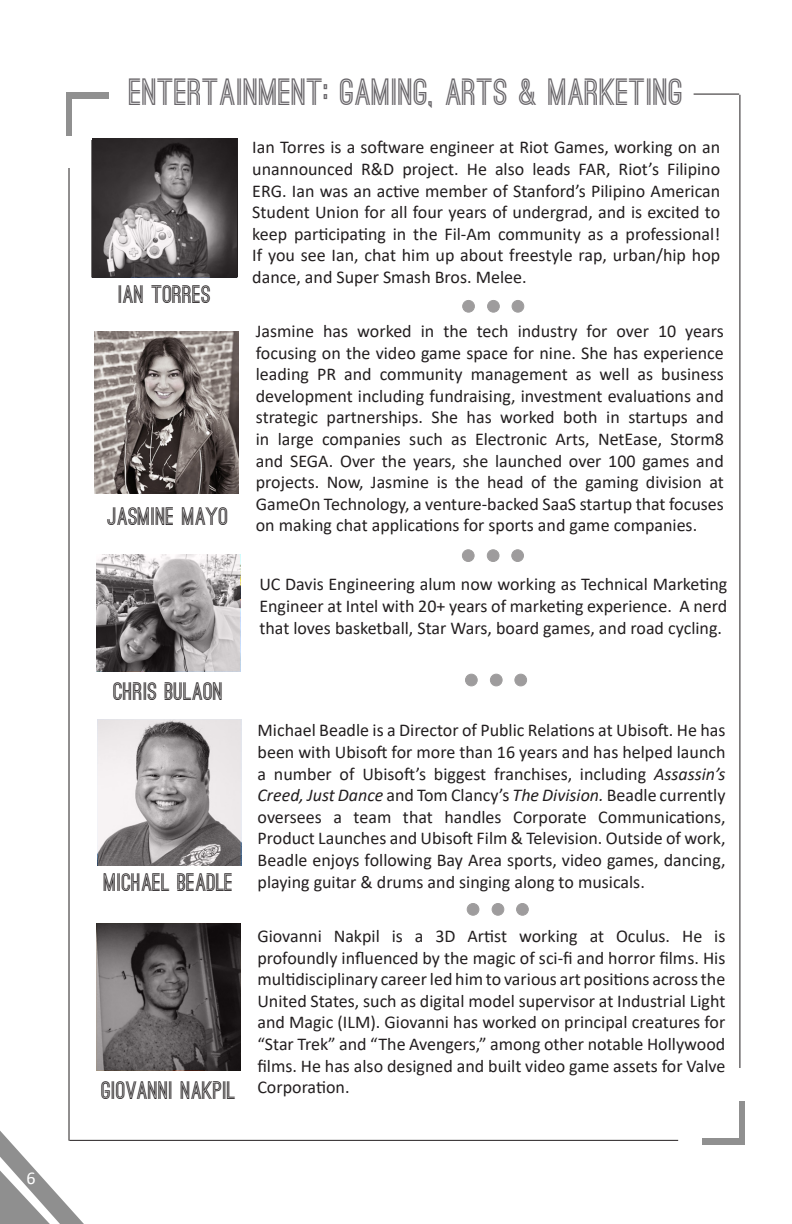
<style>
.page{position:relative;width:792px;height:1224px;background:#fff}
.page>*{position:absolute;margin:0;border:0;box-sizing:border-box;transform-origin:0 0}
.t1{font:700 36px "Ostrich Sans";color:#676468}
.t2{font:700 24px "Ostrich Sans";color:#231f20}
.t3{font:18px/21.6px "Calibri";color:#231f20;text-align:justify}
.t4{font:18px "Calibri";color:#fff}
.s1{font-style:italic}
</style>
<div class="page">
<svg style="left:0;top:1131px;width:84px;height:93px"></svg>
<div style="left:66px;top:92px;width:43px;height:43px;background:#909090"></div>
<div style="left:72px;top:99px;width:40px;height:40px;background:#fff"></div>
<hr style="left:739px;top:95px;width:1px;height:973px;background:#231f20">
<img style="left:95px;top:331px;width:144px;height:162px">
<hr style="left:694px;top:94px;width:45px;height:1px;background:#231f20">
<hr style="left:69px;top:168px;width:1px;height:973px;background:#231f20">
<hr style="left:69px;top:1140px;width:609px;height:1px;background:#231f20">
<div style="left:702px;top:1101px;width:43px;height:43px;background:#909090"></div>
<div style="left:699px;top:1097px;width:40px;height:40px;background:#fff"></div>
<svg style="left:98px;top:556px;width:140px;height:114px;background:#928e8f"></svg>
<div style="left:96px;top:554px;width:144px;height:118px;border:1px solid #231f20"></div>
<div style="left:463px;top:300px;width:11px;height:12px;background:#9e9c9d;border-radius:50%"></div>
<div style="left:462px;top:300px;width:13px;height:13px;border:1px solid #231f20;border-radius:50%"></div>
<div style="left:488px;top:300px;width:11px;height:12px;background:#9e9c9d;border-radius:50%"></div>
<div style="left:487px;top:300px;width:13px;height:13px;border:1px solid #231f20;border-radius:50%"></div>
<div style="left:512px;top:300px;width:12px;height:12px;background:#9e9c9d;border-radius:50%"></div>
<div style="left:512px;top:300px;width:12px;height:13px;border:1px solid #231f20;border-radius:50%"></div>
<div style="left:465px;top:674px;width:12px;height:12px;background:#9e9c9d;border-radius:50%"></div>
<div style="left:465px;top:674px;width:13px;height:12px;border:1px solid #231f20;border-radius:50%"></div>
<div style="left:490px;top:674px;width:12px;height:12px;background:#9e9c9d;border-radius:50%"></div>
<div style="left:490px;top:674px;width:13px;height:12px;border:1px solid #231f20;border-radius:50%"></div>
<div style="left:515px;top:674px;width:12px;height:12px;background:#9e9c9d;border-radius:50%"></div>
<div style="left:514px;top:674px;width:13px;height:12px;border:1px solid #231f20;border-radius:50%"></div>
<svg style="left:93px;top:140px;width:143px;height:135px;background:#5f5b5c"></svg>
<div style="left:91px;top:138px;width:147px;height:139px;border:1px solid #231f20"></div>
<svg style="left:100px;top:722px;width:139px;height:142px;background:#aeaaab"></svg>
<svg style="left:99px;top:926px;width:140px;height:142px;background:#555152"></svg>
<div style="left:97px;top:924px;width:144px;height:146px;border:1px solid #231f20"></div>
<div style="left:462px;top:550px;width:12px;height:11px;background:#9e9c9d;border-radius:50%"></div>
<div style="left:462px;top:549px;width:13px;height:13px;border:1px solid #231f20;border-radius:50%"></div>
<div style="left:487px;top:550px;width:12px;height:11px;background:#9e9c9d;border-radius:50%"></div>
<div style="left:487px;top:549px;width:13px;height:13px;border:1px solid #231f20;border-radius:50%"></div>
<div style="left:512px;top:550px;width:12px;height:11px;background:#9e9c9d;border-radius:50%"></div>
<div style="left:511px;top:549px;width:13px;height:13px;border:1px solid #231f20;border-radius:50%"></div>
<div style="left:467px;top:904px;width:12px;height:11px;background:#9e9c9d;border-radius:50%"></div>
<div style="left:467px;top:903px;width:12px;height:13px;border:1px solid #231f20;border-radius:50%"></div>
<div style="left:492px;top:904px;width:12px;height:11px;background:#9e9c9d;border-radius:50%"></div>
<div style="left:492px;top:903px;width:12px;height:13px;border:1px solid #231f20;border-radius:50%"></div>
<div style="left:517px;top:904px;width:11px;height:11px;background:#9e9c9d;border-radius:50%"></div>
<div style="left:516px;top:903px;width:13px;height:13px;border:1px solid #231f20;border-radius:50%"></div>
<p class="t4" style="left:26px;top:1166px;width:11px">6</p>
<p class="t1" style="left:129px;top:78px;width:556px">ENTERTAINMENT: GAMING, ARTS &amp; MARKETING</p>
<p class="t2" style="left:118px;top:286px;width:94px">IAN TORRES</p>
<p class="t2" style="left:107px;top:507px;width:123px">JASMINE MAYO</p>
<p class="t3" style="left:252px;top:136px;width:469px">Ian Torres is a software engineer at Riot Games, working on an unannounced R&amp;D project. He also leads FAR, Riot’s Filipino ERG. Ian was an active member of Stanford’s Pilipino American Student Union for all four years of undergrad, and is excited to keep participating in the Fil-Am community as a professional!<br>If you see Ian, chat him up about freestyle rap, urban/hip hop dance, and Super Smash Bros. Melee.</p>
<p class="t3" style="left:256px;top:320px;width:470px">Jasmine has worked in the tech industry for over 10 years focusing on the video game space for nine. She has experience leading PR and community management as well as business development including fundraising, investment evaluations and strategic partnerships. She has worked both in startups and in large companies such as Electronic Arts, NetEase, Storm8 and SEGA. Over the years, she launched over 100 games and projects. Now, Jasmine is the head of the gaming division at GameOn Technology, a venture-backed SaaS startup that focuses on making chat applications for sports and game companies.</p>
<p class="t3" style="left:259px;top:573px;width:469px">UC Davis Engineering alum now working as Technical Marketing Engineer at Intel with 20+ years of marketing experience. A nerd that loves basketball, Star Wars, board games, and road cycling.</p>
<p class="t2" style="left:113px;top:682px;width:111px">CHRIS BULAON</p>
<p class="t2" style="left:104px;top:874px;width:131px">MICHAEL BEADLE</p>
<p class="t2" style="left:101px;top:1081px;width:136px">GIOVANNI NAKPIL</p>
<p class="t3" style="left:258px;top:719px;width:470px">Michael Beadle is a Director of Public Relations at Ubisoft. He has been with Ubisoft for more than 16 years and has helped launch a number of Ubisoft’s biggest franchises, including <span class="s1">Assassin’s Creed, Just Dance</span> and Tom Clancy’s <span class="s1">The Division.</span> Beadle currently oversees a team that handles Corporate Communications, Product Launches and Ubisoft Film &amp; Television. Outside of work, Beadle enjoys following Bay Area sports, video games, dancing, playing guitar &amp; drums and singing along to musicals.</p>
<p class="t3" style="left:257px;top:925px;width:470px">Giovanni Nakpil is a 3D Artist working at Oculus. He is profoundly influenced by the magic of sci-fi and horror films. His multidisciplinary career led him to various art positions across the United States, such as digital model supervisor at Industrial Light and Magic (ILM). Giovanni has worked on principal creatures for “Star Trek” and “The Avengers,” among other notable Hollywood films. He has also designed and built video game assets for Valve Corporation.</p>
</div>
